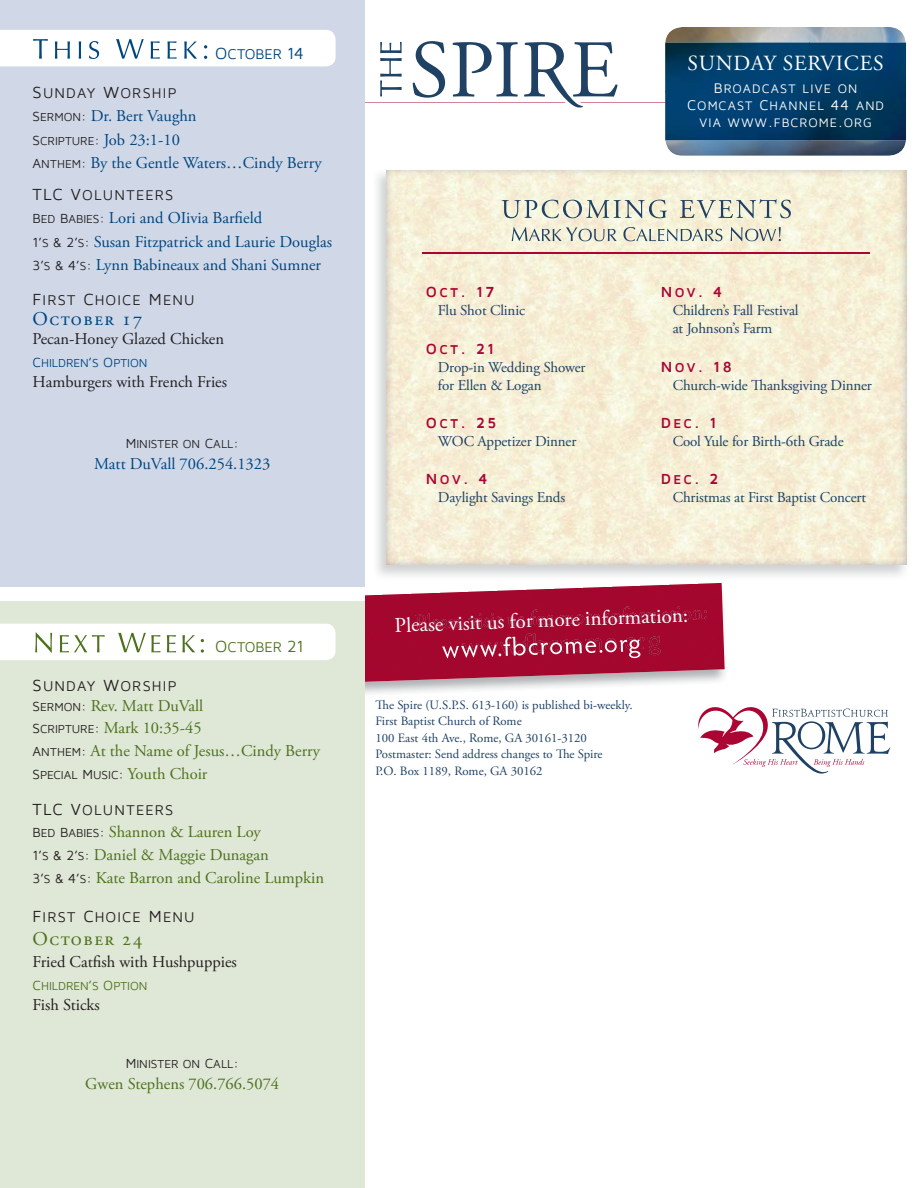
<style>
.page{position:relative;width:918px;height:1188px;background:#fff}
.page>*{position:absolute;margin:0;border:0;box-sizing:border-box;transform-origin:0 0}
.t1{font:21.6px "Adobe Garamond Pro";letter-spacing:.035em;color:#fff}
.t2{font:21px "Adobe Garamond Pro";color:#fff}
.t3{font:19.5px "Adobe Garamond Pro";letter-spacing:.075em;color:#4c721d}
.t4{font:19.5px "Adobe Garamond Pro";letter-spacing:.075em;color:#00467f}
.t5{font:16.5px/23.2px "Adobe Garamond Pro";color:#00467f}
.t6{font:16.5px/22.6px "Adobe Garamond Pro";color:#4c721d}
.t7{font:16.5px "Adobe Garamond Pro";color:#231f20}
.t8{font:15px/18px "Adobe Garamond Pro";letter-spacing:-.01em;color:#1e4164}
.t9{font:700 15px "Maven Pro";letter-spacing:.155em;color:#ab0534}
.t10{font:14.55px "Maven Pro";letter-spacing:.08em;color:#231f20}
.t11{font:14.55px "Maven Pro";letter-spacing:-.005em;color:#00467f}
.t12{font:14.55px "Maven Pro";letter-spacing:-.005em;color:#4c721d}
.t13{font:12.75px/16.5px "Adobe Garamond Pro";color:#1e4164}
.t14{font:12.6px/16.5px "Maven Pro";letter-spacing:.085em;color:#fff;text-align:center}
.t15{font:11.85px "Maven Pro";letter-spacing:-.005em;color:#231f20}
.t16{font:11.85px "Maven Pro";color:#4c721d}
.t17{font:11.85px "Maven Pro";color:#00467f}
.s1{font-size:16.5px}
.s2{font-family:"Maven Pro";font-size:13.5px;color:#231f20}
.s3{font-family:"Maven Pro";font-size:11.85px;color:#231f20}
.s4{font-size:13.5px}
.s5{font-family:"Adobe Garamond Pro";font-size:16.5px;color:#4c721d}
.s6{font-size:13.2px}
.s7{font-size:14.4px}
</style>
<div class="page">
<img style="left:377px;top:170px;width:530px;height:406px">
<img style="left:387px;top:170px;width:519px;height:395px">
<svg style="left:512px;top:227px;width:269px;height:14px;background:#c8cbbf"></svg>
<svg style="left:502px;top:199px;width:289px;height:19px;background:#cacdc1"></svg>
<hr style="left:422px;top:253px;width:448px;height:1px;background:#ab0534">
<img style="left:364px;top:582px;width:300px;height:115px">
<img style="left:364px;top:583px;width:361px;height:100px">
<svg style="left:415px;top:606px;width:292px;height:52px;background:#a8173b"></svg>
<svg style="left:698px;top:707px;width:192px;height:67px"></svg>
<img style="left:665px;top:27px;width:241px;height:129px;border-radius:17px">
<svg style="left:364px;top:39px;width:542px;height:101px"></svg>
<img style="left:665px;top:43px;width:241px;height:97px">
<div style="left:0;top:0;width:364px;height:594px;background:#d0d8e8"></div>
<svg style="left:0;top:30px;width:336px;height:36px;background:#f3f6f9"></svg>
<div style="left:0;top:594px;width:364px;height:594px;background:#dfe7d6"></div>
<div style="left:0;top:587px;width:364px;height:14px;background:#fff"></div>
<svg style="left:0;top:624px;width:336px;height:36px;background:#f4f6f1"></svg>
<p class="t11" style="left:215px;top:45px;width:90px"><span class="s1">O</span>CTOBER <span class="s1">14</span></p>
<p class="t10" style="left:33px;top:84px;width:145px"><span class="s1">S</span>UNDAY <span class="s1">W</span>ORSHIP</p>
<p class="t5" style="left:33px;top:106px;width:291px"><span class="s2">S</span><span class="s3">ERMON</span><span class="s2">:</span> Dr. Bert Vaughn<br><span class="s2">S</span><span class="s3">CRIPTURE</span><span class="s2">:</span> Job 23:1-10<br><span class="s2">A</span><span class="s3">NTHEM</span><span class="s2">:</span> By the Gentle Waters…Cindy Berry</p>
<p class="t10" style="left:33px;top:186px;width:142px"><span class="s1">TLC V</span>OLUNTEERS</p>
<p class="t5" style="left:33px;top:208px;width:301px"><span class="s2">B</span><span class="s3">ED</span> <span class="s2">B</span><span class="s3">ABIES</span><span class="s2">:</span> Lori and OIivia Barfield<br><span class="s2">1’</span><span class="s3">S</span> <span class="s2">&amp; 2’</span><span class="s3">S</span><span class="s2">:</span> Susan Fitzpatrick and Laurie Douglas<br><span class="s2">3’</span><span class="s3">S</span> <span class="s2">&amp; 4’</span><span class="s3">S</span><span class="s2">:</span> Lynn Babineaux and Shani Sumner</p>
<p class="t10" style="left:33px;top:291px;width:163px"><span class="s1">F</span>IRST <span class="s1">C</span>HOICE <span class="s1">M</span>ENU</p>
<h3 class="t4" style="left:33px;top:311px;width:111px">October 17</h3>
<p class="t7" style="left:33px;top:332px;width:193px">Pecan-Honey Glazed Chicken</p>
<p class="t17" style="left:33px;top:356px;width:117px"><span class="s4">C</span>HILDREN<span class="s4">’</span>S <span class="s4">O</span>PTION</p>
<p class="t7" style="left:33px;top:375px;width:196px">Hamburgers with French Fries</p>
<p class="t15" style="left:126px;top:437px;width:114px"><span class="s4">M</span>INISTER ON <span class="s4">C</span>ALL<span class="s4">:</span></p>
<p class="t5" style="left:94px;top:453px;width:178px">Matt DuVall 706.254.1323</p>
<p class="t12" style="left:215px;top:638px;width:90px"><span class="s1">O</span>CTOBER <span class="s1">21</span></p>
<p class="t10" style="left:33px;top:677px;width:145px"><span class="s1">S</span>UNDAY <span class="s1">W</span>ORSHIP</p>
<p class="t6" style="left:33px;top:695px;width:289px"><span class="s2">S</span><span class="s3">ERMON</span><span class="s2">:</span> Rev. Matt DuVall<br><span class="s2">S</span><span class="s3">CRIPTURE</span><span class="s2">:</span> Mark 10:35-45<br><span class="s2">A</span><span class="s3">NTHEM</span><span class="s2">:</span> At the Name of Jesus…Cindy Berry</p>
<p class="t15" style="left:33px;top:767px;width:176px"><span class="s4">S</span>PECIAL <span class="s4">M</span>USIC<span class="s4">:</span> <span class="s5">Youth Choir</span></p>
<p class="t10" style="left:33px;top:801px;width:142px"><span class="s1">TLC V</span>OLUNTEERS</p>
<p class="t6" style="left:33px;top:822px;width:293px"><span class="s2">B</span><span class="s3">ED</span> <span class="s2">B</span><span class="s3">ABIES</span><span class="s2">:</span> Shannon &amp; Lauren Loy<br><span class="s2">1’</span><span class="s3">S</span> <span class="s2">&amp; 2’</span><span class="s3">S</span><span class="s2">:</span> Daniel &amp; Maggie Dunagan<br><span class="s2">3’</span><span class="s3">S</span> <span class="s2">&amp; 4’</span><span class="s3">S</span><span class="s2">:</span> Kate Barron and Caroline Lumpkin</p>
<p class="t10" style="left:33px;top:908px;width:163px"><span class="s1">F</span>IRST <span class="s1">C</span>HOICE <span class="s1">M</span>ENU</p>
<h3 class="t3" style="left:33px;top:931px;width:111px">October 24</h3>
<p class="t7" style="left:33px;top:956px;width:206px">Fried Catfish with Hushpuppies</p>
<p class="t16" style="left:33px;top:979px;width:117px"><span class="s4">C</span>HILDREN<span class="s4">’</span>S <span class="s4">O</span>PTION</p>
<p class="t7" style="left:33px;top:998px;width:69px">Fish Sticks</p>
<p class="t15" style="left:126px;top:1057px;width:114px"><span class="s4">M</span>INISTER ON <span class="s4">C</span>ALL<span class="s4">:</span></p>
<p class="t6" style="left:85px;top:1074px;width:195px">Gwen Stephens 706.766.5074</p>
<h1 class="t1" style="left:688px;top:54px;width:197px">SUNDAY SERVICES</h1>
<p class="t9" style="left:426px;top:283px;width:70px">O<span class="s6">CT</span>. 17</p>
<p class="t8" style="left:438px;top:303px;width:89px">Flu Shot Clinic</p>
<p class="t9" style="left:426px;top:339px;width:70px">O<span class="s6">CT</span>. 21</p>
<p class="t8" style="left:438px;top:359px;width:149px">Drop-in Wedding Shower for Ellen &amp; Logan</p>
<p class="t9" style="left:426px;top:413px;width:72px">O<span class="s6">CT</span>. 25</p>
<p class="t8" style="left:438px;top:433px;width:140px">WOC Appetizer Dinner</p>
<p class="t9" style="left:426px;top:470px;width:63px">N<span class="s6">OV</span>. 4</p>
<p class="t8" style="left:438px;top:490px;width:129px">Daylight Savings Ends</p>
<p class="t14" style="left:687px;top:80px;width:198px"><span class="s7">B</span>ROADCAST LIVE ON<br><span class="s7">C</span>OMCAST <span class="s7">C</span>HANNEL <span class="s7">44</span> AND<br>VIA WWW<span class="s7">.</span>FBCROME<span class="s7">.</span>ORG</p>
<p class="t9" style="left:661px;top:283px;width:63px">N<span class="s6">OV</span>. 4</p>
<p class="t8" style="left:673px;top:303px;width:127px">Children’s Fall Festival at Johnson’s Farm</p>
<p class="t9" style="left:661px;top:357px;width:73px">N<span class="s6">OV</span>. 18</p>
<p class="t8" style="left:673px;top:377px;width:201px">Church-wide Thanksgiving Dinner</p>
<p class="t9" style="left:661px;top:413px;width:58px">D<span class="s6">EC</span>. 1</p>
<p class="t8" style="left:673px;top:433px;width:173px">Cool Yule for Birth-6th Grade</p>
<p class="t9" style="left:661px;top:470px;width:59px">D<span class="s6">EC</span>. 2</p>
<p class="t8" style="left:673px;top:490px;width:195px">Christmas at First Baptist Concert</p>
<h2 class="t2" style="left:394px;top:617px;width:295px;rotate:-2deg">Please visit us for more information:</h2>
<p class="t13" style="left:376px;top:697px;width:259px">The Spire (U.S.P.S. 613-160) is published bi-weekly.<br>First Baptist Church of Rome<br>100 East 4th Ave., Rome, GA 30161-3120<br>Postmaster: Send address changes to The Spire<br>P.O. Box 1189, Rome, GA 30162</p>
</div>
